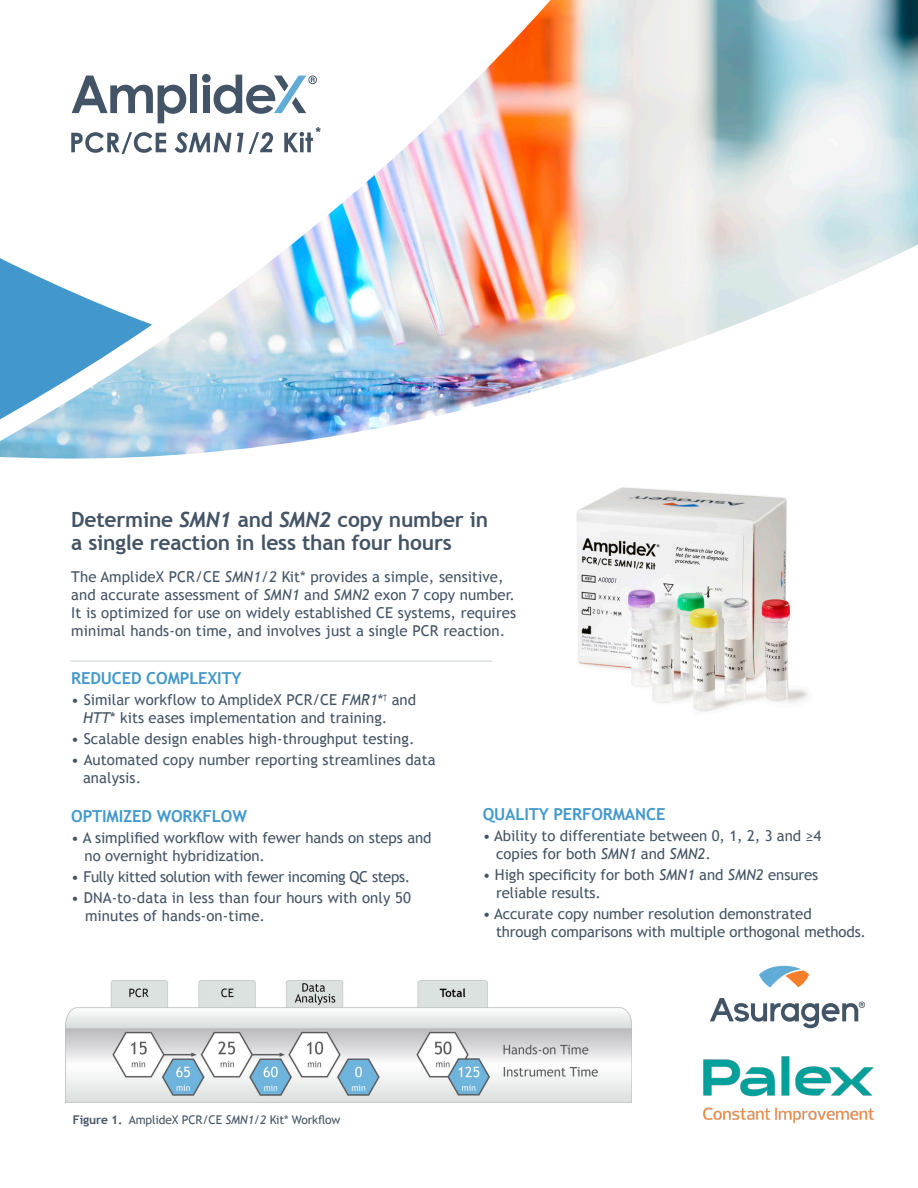
<style>
.page{position:relative;width:918px;height:1188px;background:#fff}
.page>*{position:absolute;margin:0;border:0;box-sizing:border-box;transform-origin:0 0}
.t1{font:700 21px "Trebuchet MS";letter-spacing:-.01em;color:#445465}
.t2{font:700 16.5px "Trebuchet MS";letter-spacing:-.01em;color:#4298cd}
.t3{font:15px/18px "Trebuchet MS";color:#445465}
.t4{font:15px "Trebuchet MS";letter-spacing:-.025em;color:#445465}
.t5{font:700 13.5px "Trebuchet MS";color:#445465}
.t6{font:12px "Trebuchet MS";letter-spacing:-.01em;color:#445465}
.s1{font-family:"Trebuchet";font-style:italic}
.s2{font-style:italic}
.s3{font-weight:700}
</style>
<div class="page">
<img style="left:492px;top:487px;width:316px;height:225px">
<img style="left:71px;top:0;width:847px;height:457px">
<svg style="left:0;top:235px;width:152px;height:224px"></svg>
<svg style="left:71px;top:132px;width:95px;height:21px"></svg>
<svg style="left:175px;top:132px;width:98px;height:21px"></svg>
<svg style="left:284px;top:132px;width:29px;height:20px"></svg>
<svg style="left:72px;top:76px;width:114px;height:47px"></svg>
<div style="left:190px;top:75px;width:7px;height:38px;background:#425465"></div>
<svg style="left:202px;top:74px;width:115px;height:40px"></svg>
<svg style="left:710px;top:998px;width:155px;height:30px"></svg>
<svg style="left:759px;top:966px;width:50px;height:21px"></svg>
<img style="left:66px;top:980px;width:566px;height:122px">
<hr style="left:70px;top:660px;width:422px;height:2px;background:#dbdfe2">
<img style="left:703px;top:1056px;width:171px;height:68px">
<p class="t5" style="left:315px;top:124px;width:7px">*</p>
<p class="t1" style="left:71px;top:507px;width:418px">Determine <span class="s1">SMN1</span> and <span class="s1">SMN2</span> copy number in</p>
<p class="t1" style="left:71px;top:529px;width:382px">a single reaction in less than four hours</p>
<p class="t3" style="left:71px;top:568px;width:446px">The AmplideX PCR/CE <span class="s2">SMN1/2</span> Kit* provides a simple, sensitive, and accurate assessment of <span class="s2">SMN1</span> and <span class="s2">SMN2</span> exon 7 copy number.<br>It is optimized for use on widely established CE systems, requires minimal hands-on time, and involves just a single PCR reaction.</p>
<p class="t2" style="left:71px;top:668px;width:172px">REDUCED COMPLEXITY</p>
<p class="t3" style="left:83px;top:691px;width:335px;text-indent:-12px">• Similar workflow to AmplideX PCR/CE <span class="s2">FMR1</span>*<sup>†</sup> and<br><span class="s2">HTT</span>* kits eases implementation and training.</p>
<p class="t3" style="left:71px;top:730px;width:345px">• Scalable design enables high-throughput testing.</p>
<p class="t3" style="left:83px;top:751px;width:354px;text-indent:-12px">• Automated copy number reporting streamlines data analysis.</p>
<p class="t2" style="left:71px;top:806px;width:177px">OPTIMIZED WORKFLOW</p>
<p class="t3" style="left:71px;top:829px;width:362px">• A simplified workflow with fewer hands on steps and</p>
<p class="t3" style="left:85px;top:847px;width:182px">no overnight hybridization.</p>
<p class="t4" style="left:71px;top:868px;width:340px">• Fully kitted solution with fewer incoming QC steps.</p>
<p class="t3" style="left:71px;top:889px;width:341px">• DNA-to-data in less than four hours with only 50</p>
<p class="t3" style="left:85px;top:907px;width:182px">minutes of hands-on-time.</p>
<p class="t2" style="left:483px;top:804px;width:184px">QUALITY PERFORMANCE</p>
<p class="t3" style="left:483px;top:827px;width:340px">• Ability to differentiate between 0, 1, 2, 3 and ≥4</p>
<p class="t3" style="left:496px;top:845px;width:216px">copies for both <span class="s2">SMN1</span> and <span class="s2">SMN2</span>.</p>
<p class="t3" style="left:483px;top:866px;width:337px">• High specificity for both <span class="s2">SMN1</span> and <span class="s2">SMN2</span> ensures</p>
<p class="t3" style="left:496px;top:884px;width:107px">reliable results.</p>
<p class="t3" style="left:483px;top:905px;width:331px">• Accurate copy number resolution demonstrated</p>
<p class="t3" style="left:496px;top:923px;width:372px">through comparisons with multiple orthogonal methods.</p>
<p class="t6" style="left:73px;top:1113px;width:269px"><span class="s3">Figure 1.</span> AmplideX PCR/CE <span class="s2">SMN1/2</span> Kit* Workflow</p>
</div>
